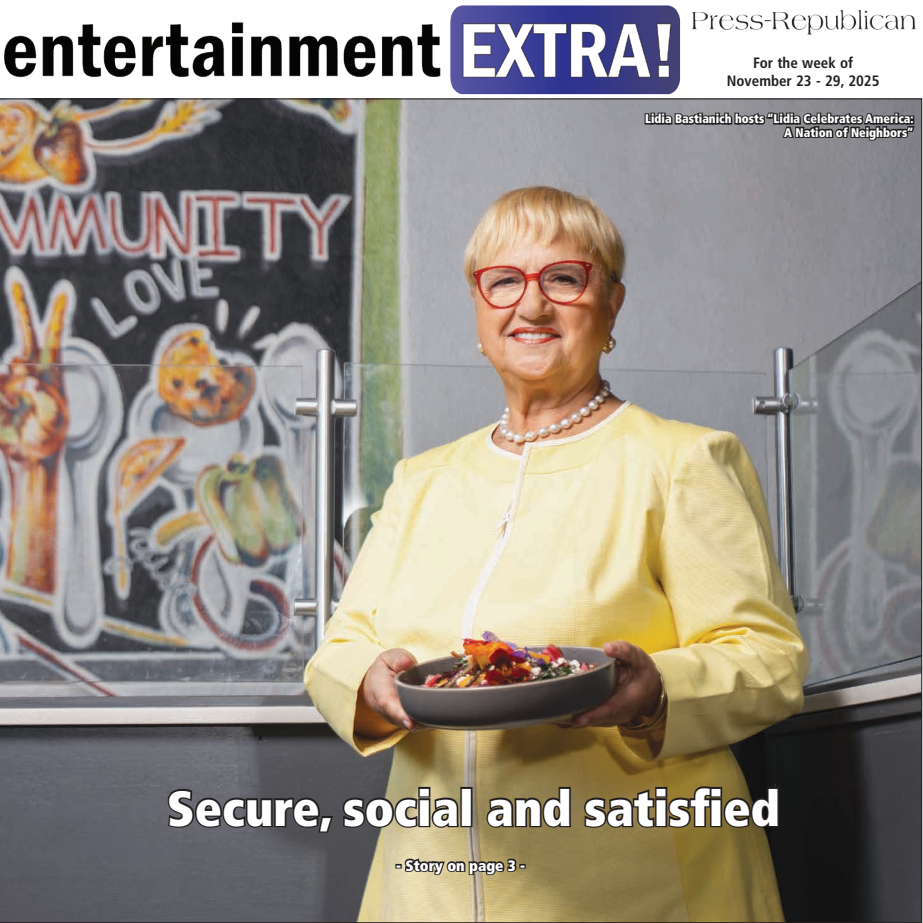
<style>
.page{position:relative;width:923px;height:923px;background:#fff}
.page>*{position:absolute;margin:0;border:0;box-sizing:border-box;transform-origin:0 0}
.t1{font:900 condensed 49.38px "Frutiger LT Std";color:#fff}
.t2{font:700 condensed 15px/18px "Frutiger LT Std";color:#231f20;text-align:center}
.t3{font:900 condensed 15px "Frutiger LT Std";color:#fff}
.t4{font:900 condensed 12.5px/13.4px "Frutiger LT Std";color:#fff;text-align:right;scale:.95 1}
</style>
<div class="page">
<img style="left:0;top:99px;width:922px;height:823px">
<svg style="left:395px;top:854px;width:130px;height:33px;background:#9f926f"></svg>
<svg style="left:166px;top:785px;width:294px;height:49px;background:#5a5753"></svg>
<div style="left:460px;top:786px;width:12px;height:41px;border:3px solid #231f20"></div>
<svg style="left:485px;top:785px;width:88px;height:44px;background:#685c3d"></svg>
<svg style="left:582px;top:784px;width:199px;height:45px;background:#574a2c"></svg>
<svg style="left:643px;top:98px;width:273px;height:50px;background:#706e72"></svg>
<img style="left:0;top:5px;width:684px;height:94px">
<img style="left:692px;top:9px;width:224px;height:26px">
<p class="t2" style="left:726px;top:53px;width:154px">For the week of<br>November 23 - 29, 2025</p>
<p class="t4" style="left:645px;top:112px;width:284px">Lidia Bastianich hosts “Lidia Celebrates America:<br>A Nation of Neighbors”</p>
<h1 class="t1" style="left:167px;top:778px;width:614px">Secure, social and satisfied</h1>
<p class="t3" style="left:396px;top:856px;width:130px">- Story on page 3 -</p>
</div>
